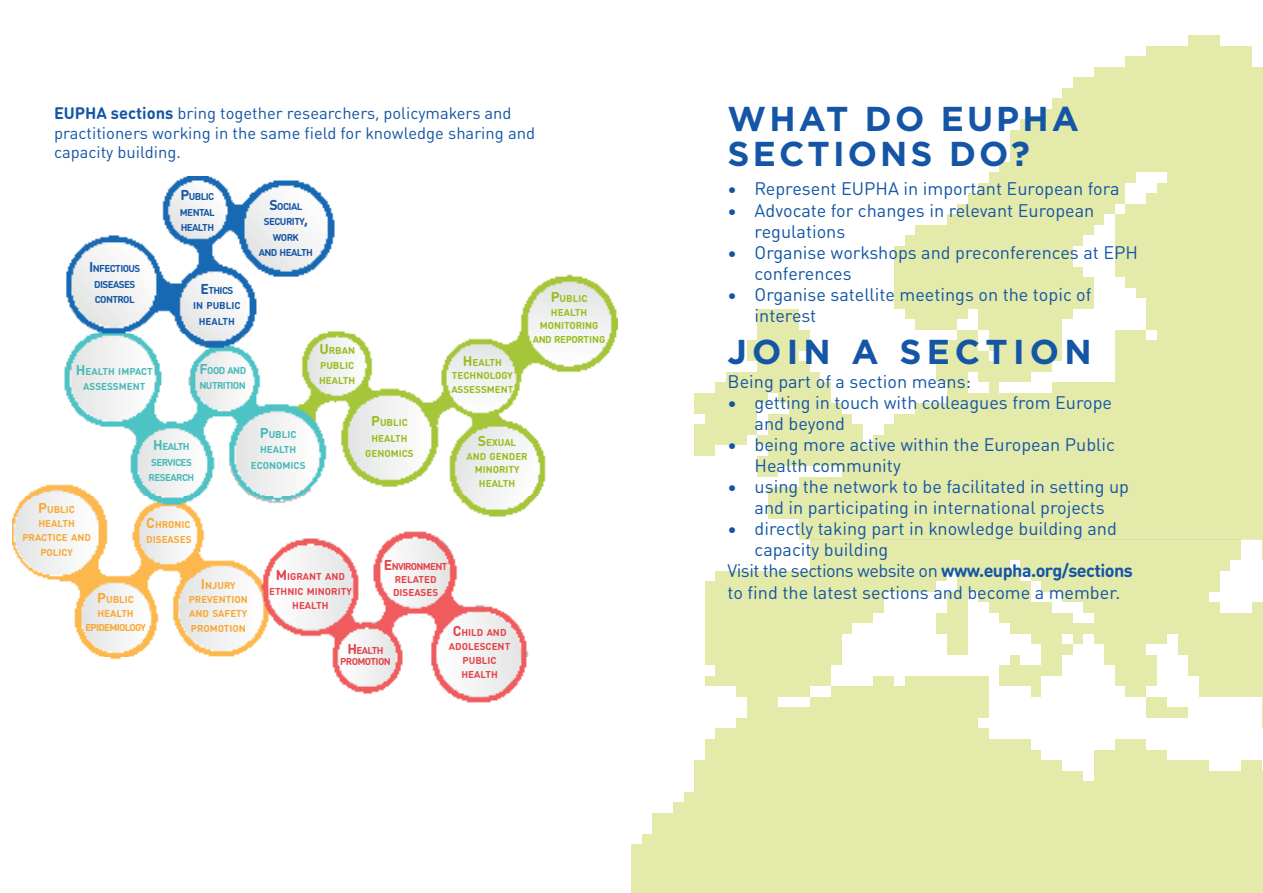
<style>
.page{position:relative;width:1263px;height:893px;background:#fff}
.page>*{position:absolute;margin:0;border:0;box-sizing:border-box;transform-origin:0 0}
.t1{font:700 34.5px/34.5px "Gotham";letter-spacing:.09em;color:#1455a5}
.t2{font:700 34.5px "Gotham";letter-spacing:.15em;color:#1455a5}
.t3{font:18px/21px "DIN Round Pro";color:#1455a5}
.t4{font:18px "DIN Round Pro";letter-spacing:-.03em;color:#1455a5}
.t5{font:16.5px/19.8px "DIN Round Pro";color:#1455a5}
.t6{font:700 9.9px/13.5px "DIN Round Pro";color:#99bc1f;text-align:center}
.t7{font:700 9.9px/14.1px "DIN Round Pro";color:#e5424a;text-align:center}
.t8{font:700 9.9px/14.1px "DIN Round Pro";color:#f8a835;text-align:center}
.t9{font:700 9.9px/15.5px "DIN Round Pro";letter-spacing:-.055em;color:#1756a5;text-align:center}
.t10{font:700 9.9px/15.5px "DIN Round Pro";color:#4ab8b8;text-align:center}
.t11{font:700 9.9px/15.5px "DIN Round Pro";letter-spacing:-.055em;color:#4ab8b8;text-align:center}
.t12{font:700 9.9px/14.1px "DIN Round Pro";letter-spacing:-.07em;color:#f8a835;text-align:center}
.t13{font:700 9.9px/15.5px "DIN Round Pro";color:#1756a5;text-align:center}
.t14{font:700 9.9px/11.6px "DIN Round Pro";letter-spacing:-.055em;color:#e5424a;text-align:center}
.s1{font-weight:700}
.s2{font-size:14.1px}
</style>
<div class="page">
<img style="left:12px;top:177px;width:605px;height:526px">
<p class="t5" style="left:54px;top:102px;width:482px"><span class="s1">EUPHA sections</span> bring together researchers, policymakers and practitioners working in the same field for knowledge sharing and capacity building.</p>
<h1 class="t1" style="left:728px;top:101px;width:353px">WHAT DO EUPHA<br>SECTIONS DO?</h1>
<p class="t3" style="left:728px;top:177px;width:393px">• Represent EUPHA in important European fora</p>
<p class="t3" style="left:755px;top:199px;width:341px;line-height:21.6px;text-indent:-27px">• Advocate for changes in relevant European regulations</p>
<p class="t3" style="left:755px;top:242px;width:385px;text-indent:-27px">• Organise workshops and preconferences at EPH conferences</p>
<p class="t3" style="left:755px;top:284px;width:338px;text-indent:-27px">• Organise satellite meetings on the topic of interest</p>
<h1 class="t2" style="left:728px;top:331px;width:366px">JOIN A SECTION</h1>
<p class="t3" style="left:728px;top:371px;width:245px">Being part of a section means:</p>
<p class="t3" style="left:755px;top:392px;width:359px;text-indent:-27px">• getting in touch with colleagues from Europe and beyond</p>
<p class="t3" style="left:755px;top:434px;width:362px;text-indent:-27px">• being more active within the European Public<br>Health community</p>
<p class="t3" style="left:728px;top:476px;width:403px;text-align:center">• using the network to be facilitated in setting up and in participating in international projects</p>
<p class="t3" style="left:728px;top:518px;width:391px">• directly taking part in knowledge building and</p>
<p class="t3" style="left:755px;top:539px;width:135px">capacity building</p>
<p class="t4" style="left:728px;top:559px;width:407px">Visit the sections website on <span class="s1">www.eupha.org/sections</span></p>
<p class="t3" style="left:728px;top:581px;width:394px">to find the latest sections and become a member.</p>
<p class="t9" style="left:180px;top:189px;width:37px;text-align:justify"><span class="s2">P</span>UBLIC MENTAL HEALTH</p>
<p class="t9" style="left:259px;top:198px;width:56px"><span class="s2">S</span>OCIAL<br>SECURITY<span class="s2">,<br></span>WORK<br>AND HEALTH</p>
<p class="t9" style="left:89px;top:261px;width:53px"><span class="s2">I</span> NFECTIOUS<br>DISEASES<br>CONTROL</p>
<p class="t13" style="left:193px;top:282px;width:49px"><span class="s2">E</span>THICS<br>IN PUBLIC<br>HEALTH</p>
<p class="t6" style="left:533px;top:292px;width:74px"><span class="s2">P</span>UBLIC<br>HEALTH<br>MONITORING<br>AND REPORTING</p>
<p class="t6" style="left:319px;top:342px;width:38px;line-height:15.5px;text-align:justify"><span class="s2">U</span> RBAN PUBLIC HEALTH</p>
<p class="t6" style="left:451px;top:355px;width:64px"><span class="s2">H</span> EALTH<br>TECHNOLOGY<br>ASSESSMENT</p>
<p class="t11" style="left:200px;top:362px;width:48px;text-align:left"><span class="s2">F</span>OOD AND<br>NUTRITION</p>
<p class="t10" style="left:76px;top:363px;width:78px"><span class="s2">H</span> EALTH IMPACT<br>ASSESSMENT</p>
<p class="t10" style="left:251px;top:426px;width:56px"><span class="s2">P</span>UBLIC<br>HEALTH<br>ECONOMICS</p>
<p class="t6" style="left:365px;top:415px;width:50px;line-height:15.5px"><span class="s2">P</span>UBLIC<br>HEALTH<br>GENOMICS</p>
<p class="t6" style="left:466px;top:435px;width:63px"><span class="s2">S</span>EXUAL<br>AND GENDER<br>MINORITY<br>HEALTH</p>
<p class="t11" style="left:149px;top:439px;width:47px"><span class="s2">H</span> EALTH<br>SERVICES<br>RESEARCH</p>
<p class="t8" style="left:22px;top:502px;width:70px"><span class="s2">P</span>UBLIC<br>HEALTH<br>PRACTICE AND<br>POLICY</p>
<p class="t8" style="left:146px;top:516px;width:47px;line-height:15.5px;text-align:left"><span class="s2">C</span>HRONIC<br>DISEASES</p>
<p class="t7" style="left:384px;top:560px;width:65px;line-height:12.8px"><span class="s2">E</span>NVIRONMENT<br>RELATED<br>DISEASES</p>
<p class="t8" style="left:189px;top:578px;width:61px"><span class="s2">I</span> NJURY<br>PREVENTION<br>AND SAFETY<br>PROMOTION</p>
<p class="t7" style="left:269px;top:569px;width:84px"><span class="s2">M</span> IGRANT AND<br>ETHNIC MINORITY<br>HEALTH</p>
<p class="t12" style="left:85px;top:592px;width:62px"><span class="s2">P</span>UBLIC<br>HEALTH<br>EPIDEMIOLOGY</p>
<p class="t7" style="left:449px;top:624px;width:63px"><span class="s2">C</span>HILD AND<br>ADOLESCENT<br>PUBLIC<br>HEALTH</p>
<p class="t14" style="left:340px;top:644px;width:52px"><span class="s2">H</span> EALTH<br>PROMOTION</p>
</div>
